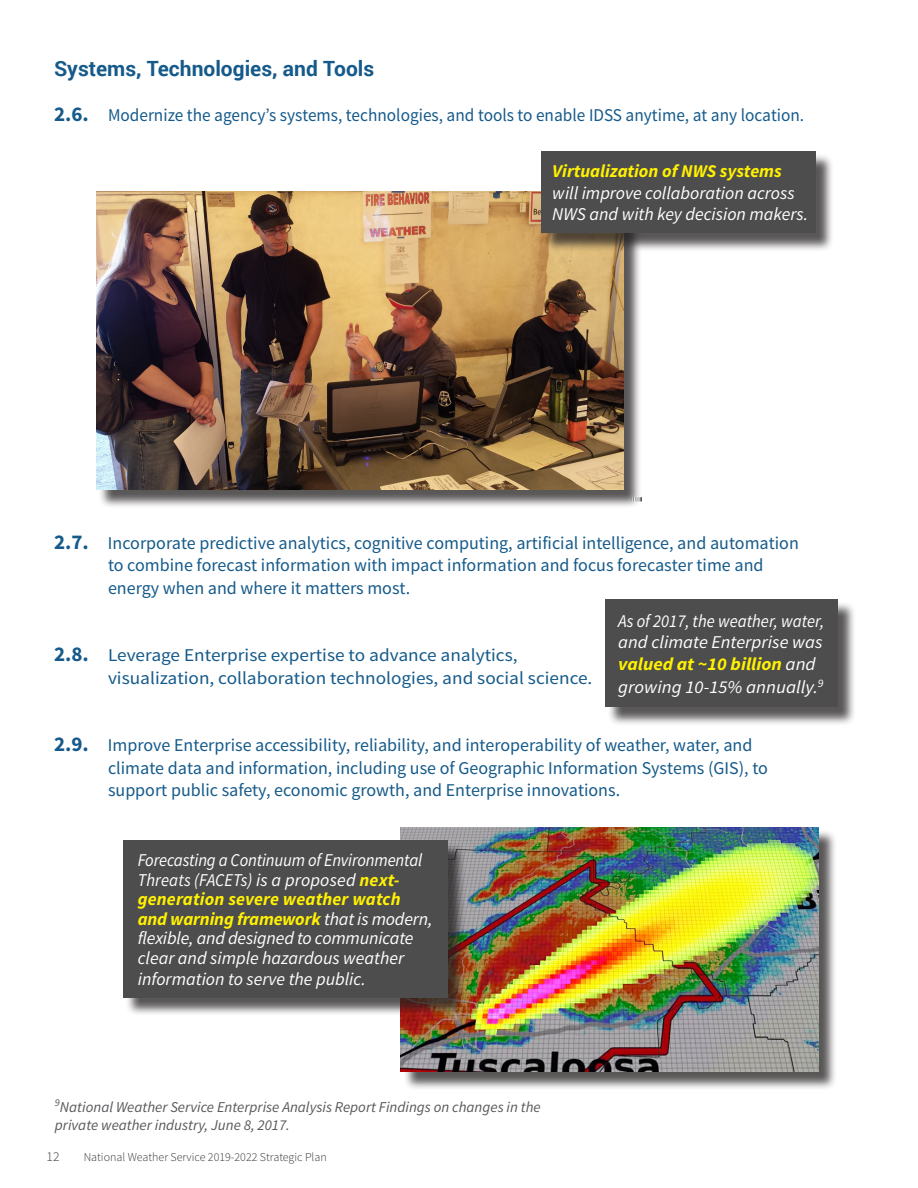
<style>
.page{position:relative;width:918px;height:1188px;background:#fff}
.page>*{position:absolute;margin:0;border:0;box-sizing:border-box;transform-origin:0 0}
.subtitle{font:700 21px "Roboto";color:#155a8a}
.subtitle-2{font:18px/22.5px "Source Sans Pro";color:#155a8a}
.t1{font:italic 18px/19.5px "Source Sans Pro";color:#fff;scale:.93 1}
.t2{font:italic 18px "Source Sans Pro";color:#fff}
.subtitle-3{font:18px "Source Sans Pro";color:#155a8a;scale:1.07 1}
.subtitle-4{font:18px "Source Sans Pro";color:#155a8a;scale:.96 1}
.t3{font:italic 700 18px "Source Sans Pro";color:#fff101}
.t4{font:italic 18px "Source Sans Pro";color:#fff;scale:1.05 1}
.t5{font:italic 700 18px "Source Sans Pro";color:#fff101;scale:1.05 1}
.t6{font:italic 15px/18px "Source Sans Pro";color:#57585a}
.table_first_row{font:300 13.5px "Source Sans Pro";color:#353434}
.table_first_row-2{font:300 12px "Source Sans Pro";color:#353434}
.s1{font-weight:700;font-size:21px}
.s2{font-weight:400;color:#fff}
.s3{font-weight:700;color:#fff101}
</style>
<div class="page">
<div style="left:607px;top:602px;width:249px;height:124px;background:#231f20;opacity:.75"></div>
<div style="left:605px;top:599px;width:233px;height:108px;background:#4d4d4d"></div>
<div style="left:98px;top:193px;width:544px;height:315px;background:#231f20;opacity:.75"></div>
<img style="left:96px;top:191px;width:527px;height:299px">
<div style="left:543px;top:153px;width:291px;height:99px;background:#231f20;opacity:.75"></div>
<div style="left:541px;top:151px;width:274px;height:82px;background:#4d4d4d"></div>
<div style="left:403px;top:829px;width:434px;height:261px;background:#231f20;opacity:.75"></div>
<img style="left:401px;top:827px;width:418px;height:244px">
<div style="left:125px;top:842px;width:341px;height:175px;background:#231f20;opacity:.75"></div>
<div style="left:123px;top:840px;width:324px;height:158px;background:#4d4d4d"></div>
<p class="subtitle" style="left:54px;top:54px;width:322px">Systems, Technologies, and Tools</p>
<p class="subtitle-4" style="left:54px;top:104px;width:783px"><span class="s1">2.6.</span> Modernize the agency’s systems, technologies, and tools to enable IDSS anytime, at any location.</p>
<p class="t3" style="left:552px;top:160px;width:231px">Virtualization of NWS systems</p>
<p class="t2" style="left:552px;top:182px;width:244px">will improve collaboration across</p>
<p class="t2" style="left:552px;top:203px;width:257px">NWS and with key decision makers.</p>
<p class="subtitle-2" style="left:108px;top:532px;width:692px;text-indent:-54px"><span class="s1">2.7.</span> Incorporate predictive analytics, cognitive computing, artificial intelligence, and automation to combine forecast information with impact information and focus forecaster time and energy when and where it matters most.</p>
<p class="subtitle-3" style="left:54px;top:644px;width:435px"><span class="s1">2.8.</span> Leverage Enterprise expertise to advance analytics,</p>
<p class="subtitle-3" style="left:108px;top:666px;width:454px">visualization, collaboration technologies, and social science.</p>
<p class="t1" style="left:618px;top:611px;width:223px">As of 2017, the weather, water,</p>
<p class="t2" style="left:618px;top:631px;width:206px">and climate Enterprise was</p>
<p class="t5" style="left:618px;top:652px;width:190px">valued at ~10 billion <span class="s2">and</span></p>
<p class="t4" style="left:618px;top:676px;width:197px">growing 10-15% annually.<sup>9</sup></p>
<p class="subtitle-2" style="left:108px;top:734px;width:661px;text-indent:-54px"><span class="s1">2.9.</span> Improve Enterprise accessibility, reliability, and interoperability of weather, water, and climate data and information, including use of Geographic Information Systems (GIS), to</p>
<p class="subtitle-2" style="left:108px;top:779px;width:514px">support public safety, economic growth, and Enterprise innovations.</p>
<p class="t1" style="left:138px;top:851px;width:318px">Forecasting a Continuum of Environmental Threats (FACETs) is a proposed <span class="s3">next&shy;generation severe weather watch and warning framework</span> that is modern, flexible, and designed to communicate clear and simple hazardous weather</p>
<p class="t2" style="left:138px;top:968px;width:230px">information to serve the public.</p>
<p class="t6" style="left:55px;top:1098px;width:487px"><sup>9</sup>National Weather Service Enterprise Analysis Report Findings on changes in the private weather industry, June 8, 2017.</p>
<p class="table_first_row" style="left:47px;top:1148px;width:14px">12</p>
<p class="table_first_row-2" style="left:84px;top:1150px;width:245px">National Weather Service 2019-2022 Strategic Plan</p>
</div>
